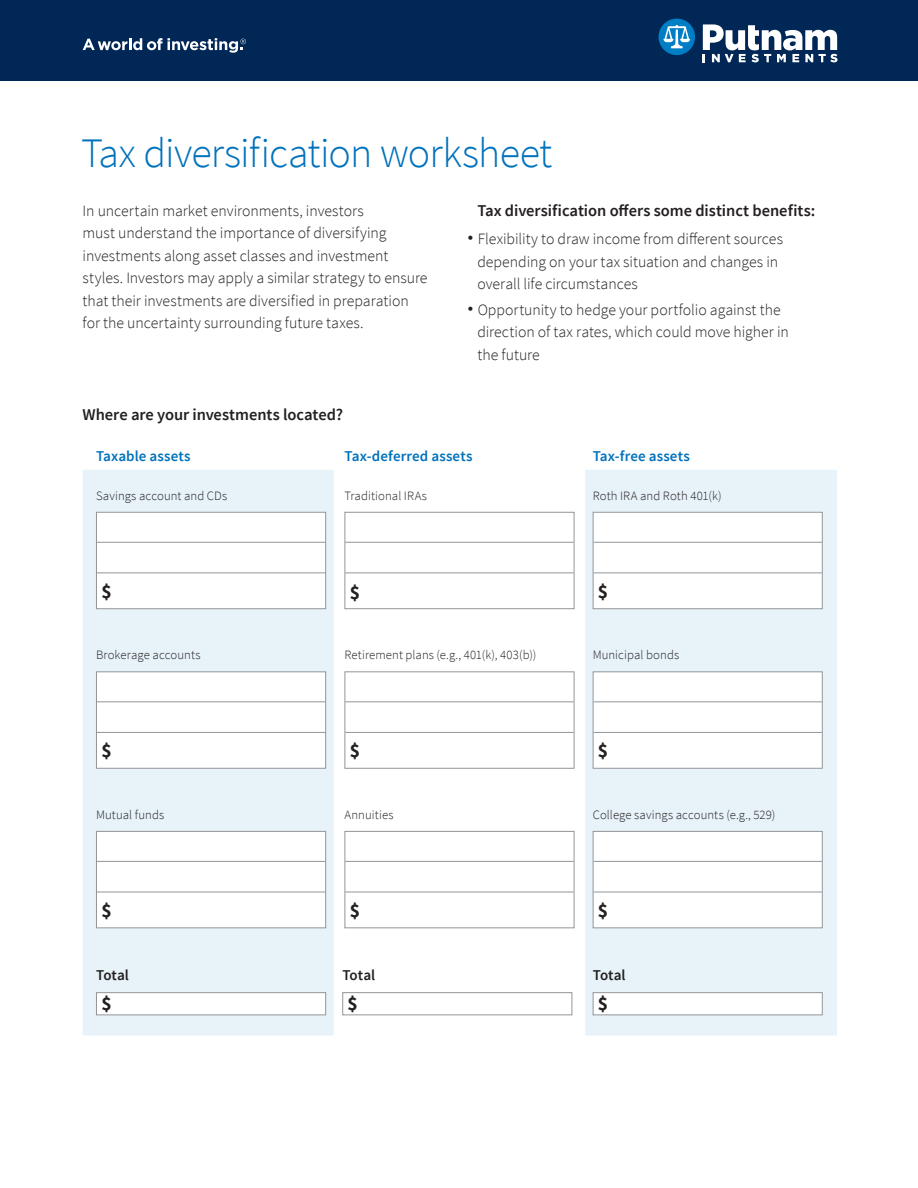
<style>
.page{position:relative;width:918px;height:1188px;background:#fff}
.page>*{position:absolute;margin:0;border:0;box-sizing:border-box;transform-origin:0 0}
.Headline{font:300 42px "Source Sans Pro";letter-spacing:-.02em;color:#0072bc}
.t1{font:700 19.5px "Source Sans Pro";color:#231f20}
.Subhead{font:600 16.5px "Source Sans Pro";letter-spacing:-.005em;color:#231f20}
.Body{font:300 15.75px/22.5px "Source Sans Pro";color:#231f20}
.Table_head{font:600 15px "Source Sans Pro";letter-spacing:.01em;color:#0072bc}
.Table_head-2{font:600 15px "Source Sans Pro";color:#231f20}
.Table_text{font:300 12.75px "Source Sans Pro";letter-spacing:.005em;color:#231f20}
</style>
<div class="page">
<svg style="left:83px;top:470px;width:754px;height:566px;fill:#e7f3f9"></svg>
<div style="left:96px;top:512px;width:230px;height:97px;background:#fff"></div>
<hr style="left:97px;top:542px;width:228px;height:1px;background:#939598">
<hr style="left:97px;top:572px;width:228px;height:1px;background:#939598">
<div style="left:96px;top:512px;width:230px;height:97px;border:1px solid #939598"></div>
<div style="left:345px;top:512px;width:229px;height:97px;background:#fff"></div>
<hr style="left:345px;top:542px;width:229px;height:1px;background:#939598">
<hr style="left:345px;top:572px;width:229px;height:1px;background:#939598">
<div style="left:345px;top:512px;width:229px;height:97px;border:1px solid #939598"></div>
<div style="left:593px;top:512px;width:229px;height:97px;background:#fff"></div>
<hr style="left:593px;top:542px;width:229px;height:1px;background:#939598">
<hr style="left:593px;top:572px;width:229px;height:1px;background:#939598">
<div style="left:593px;top:512px;width:230px;height:97px;border:1px solid #939598"></div>
<div style="left:96px;top:672px;width:230px;height:96px;background:#fff"></div>
<hr style="left:97px;top:701px;width:228px;height:1px;background:#939598">
<hr style="left:97px;top:732px;width:228px;height:1px;background:#939598">
<div style="left:96px;top:671px;width:230px;height:98px;border:1px solid #939598"></div>
<div style="left:345px;top:672px;width:229px;height:96px;background:#fff"></div>
<hr style="left:345px;top:701px;width:229px;height:1px;background:#939598">
<hr style="left:345px;top:732px;width:229px;height:1px;background:#939598">
<div style="left:345px;top:671px;width:229px;height:98px;border:1px solid #939598"></div>
<div style="left:593px;top:672px;width:229px;height:96px;background:#fff"></div>
<hr style="left:593px;top:701px;width:229px;height:1px;background:#939598">
<hr style="left:593px;top:732px;width:229px;height:1px;background:#939598">
<div style="left:593px;top:671px;width:230px;height:98px;border:1px solid #939598"></div>
<div style="left:96px;top:831px;width:230px;height:97px;background:#fff"></div>
<hr style="left:97px;top:861px;width:228px;height:1px;background:#939598">
<hr style="left:97px;top:892px;width:228px;height:1px;background:#939598">
<div style="left:96px;top:831px;width:230px;height:97px;border:1px solid #939598"></div>
<div style="left:345px;top:831px;width:229px;height:97px;background:#fff"></div>
<hr style="left:345px;top:861px;width:229px;height:1px;background:#939598">
<hr style="left:345px;top:892px;width:229px;height:1px;background:#939598">
<div style="left:345px;top:831px;width:229px;height:97px;border:1px solid #939598"></div>
<div style="left:593px;top:831px;width:229px;height:97px;background:#fff"></div>
<hr style="left:593px;top:861px;width:229px;height:1px;background:#939598">
<hr style="left:593px;top:892px;width:229px;height:1px;background:#939598">
<div style="left:593px;top:831px;width:230px;height:97px;border:1px solid #939598"></div>
<div style="left:96px;top:993px;width:230px;height:22px;background:#fff"></div>
<div style="left:96px;top:992px;width:230px;height:23px;border:1px solid #939598"></div>
<div style="left:343px;top:993px;width:229px;height:22px;background:#fff"></div>
<div style="left:342px;top:992px;width:230px;height:23px;border:1px solid #939598"></div>
<div style="left:593px;top:993px;width:229px;height:22px;background:#fff"></div>
<div style="left:593px;top:992px;width:230px;height:23px;border:1px solid #939598"></div>
<div style="left:0;top:0;width:918px;height:81px;background:#002756"></div>
<svg style="left:659px;top:19px;width:36px;height:36px"></svg>
<svg style="left:703px;top:24px;width:135px;height:38px"></svg>
<svg style="left:83px;top:38px;width:163px;height:15px"></svg>
<p class="Headline" style="left:81px;top:127px;width:473px">Tax diversification worksheet</p>
<p class="Body" style="left:83px;top:199px;width:346px">In uncertain market environments, investors<br>must understand the importance of diversifying investments along asset classes and investment styles. Investors may apply a similar strategy to ensure that their investments are diversified in preparation for the uncertainty surrounding future taxes.</p>
<p class="Subhead" style="left:477px;top:201px;width:339px">Tax diversification offers some distinct benefits:</p>
<p class="Body" style="left:477px;top:228px;width:307px">•Flexibility to draw income from different sources depending on your tax situation and changes in overall life circumstances</p>
<p class="Body" style="left:477px;top:298px;width:313px">•Opportunity to hedge your portfolio against the direction of tax rates, which could move higher in the future</p>
<p class="Subhead" style="left:83px;top:404px;width:262px">Where are your investments located?</p>
<p class="Table_head" style="left:96px;top:446px;width:96px">Taxable assets</p>
<p class="Table_head" style="left:345px;top:446px;width:130px">Tax-deferred assets</p>
<p class="Table_head" style="left:593px;top:446px;width:99px">Tax-free assets</p>
<p class="Table_text" style="left:96px;top:488px;width:133px">Savings account and CDs</p>
<p class="Table_text" style="left:593px;top:488px;width:131px">Roth IRA and Roth 401(k)</p>
<p class="Table_text" style="left:345px;top:488px;width:84px">Traditional IRAs</p>
<p class="t1" style="left:101px;top:579px;width:12px">$</p>
<p class="t1" style="left:350px;top:580px;width:12px">$</p>
<p class="t1" style="left:598px;top:579px;width:12px">$</p>
<p class="Table_text" style="left:96px;top:647px;width:106px">Brokerage accounts</p>
<p class="Table_text" style="left:345px;top:647px;width:193px">Retirement plans (e.g., 401(k), 403(b))</p>
<p class="Table_text" style="left:593px;top:647px;width:88px">Municipal bonds</p>
<p class="t1" style="left:101px;top:738px;width:12px">$</p>
<p class="t1" style="left:350px;top:738px;width:12px">$</p>
<p class="t1" style="left:598px;top:738px;width:12px">$</p>
<p class="Table_text" style="left:96px;top:807px;width:70px">Mutual funds</p>
<p class="Table_text" style="left:345px;top:807px;width:51px">Annuities</p>
<p class="Table_text" style="left:593px;top:807px;width:184px">College savings accounts (e.g., 529)</p>
<p class="t1" style="left:101px;top:898px;width:12px">$</p>
<p class="t1" style="left:350px;top:898px;width:12px">$</p>
<p class="t1" style="left:598px;top:898px;width:12px">$</p>
<p class="Table_head-2" style="left:96px;top:966px;width:34px">Total</p>
<p class="t1" style="left:101px;top:991px;width:12px">$</p>
<p class="Table_head-2" style="left:342px;top:966px;width:34px">Total</p>
<p class="t1" style="left:348px;top:991px;width:12px">$</p>
<p class="Table_head-2" style="left:593px;top:966px;width:34px">Total</p>
<p class="t1" style="left:598px;top:991px;width:12px">$</p>
</div>
